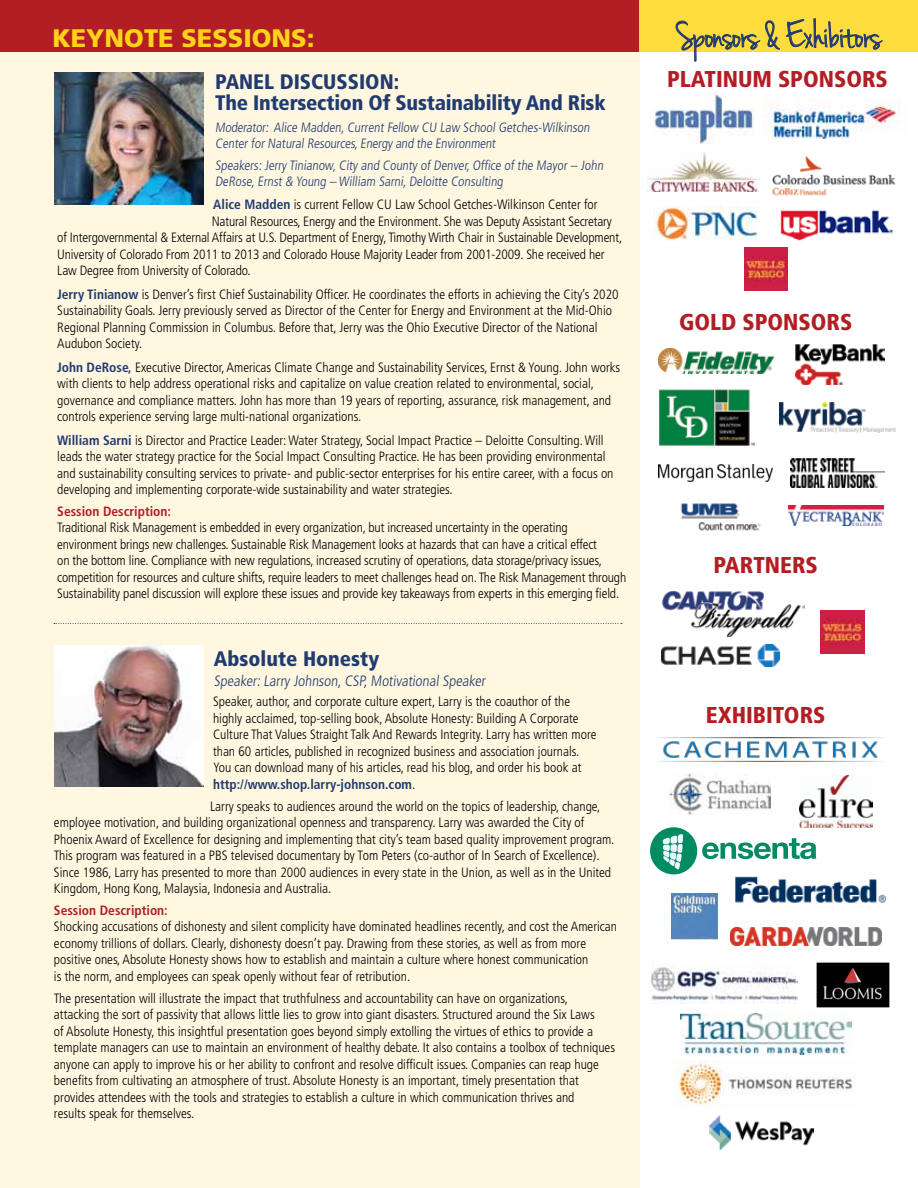
<style>
.page{position:relative;width:918px;height:1188px;background:#fff}
.page>*{position:absolute;margin:0;border:0;box-sizing:border-box;transform-origin:0 0}
.t1{font:39px "Jenna Sue";letter-spacing:-.01em;color:#213b70}
.t2{font:900 25.35px "Frutiger";color:#fed31a}
.t3{font:900 condensed 22.95px "Frutiger";color:#b31d24}
.t4{font:900 condensed 21px/21px "Frutiger";letter-spacing:-.01em;color:#213b70}
.t5{font:300 condensed 15px "Frutiger";color:#213b70}
.t6{font:300 condensed 13.5px/16.5px "Frutiger";color:#000}
.t7{font:300 condensed 13.5px/16.5px "Frutiger";color:#213b70}
.t8{font:700 condensed 13.5px "Frutiger";color:#b31d24}
.s1{font-weight:700;color:#213b70}
</style>
<div class="page">
<div style="left:0;top:0;width:640px;height:1188px;background:#fff7e0"></div>
<div style="left:0;top:0;width:640px;height:52px;background:#b31d24"></div>
<div style="left:640px;top:0;width:278px;height:52px;background:#ffdc3d"></div>
<svg style="left:676px;top:21px;width:104px;height:40px"></svg>
<svg style="left:786px;top:18px;width:97px;height:32px"></svg>
<img style="left:764px;top:98px;width:136px;height:41px">
<img style="left:648px;top:153px;width:111px;height:38px">
<img style="left:662px;top:645px;width:118px;height:22px">
<img style="left:800px;top:776px;width:72px;height:51px">
<img style="left:730px;top:927px;width:151px;height:19px">
<img style="left:671px;top:893px;width:47px;height:47px">
<img style="left:660px;top:389px;width:95px;height:57px">
<img style="left:795px;top:344px;width:90px;height:40px">
<img style="left:780px;top:402px;width:115px;height:31px">
<img style="left:650px;top:967px;width:148px;height:37px">
<img style="left:654px;top:206px;width:103px;height:35px">
<img style="left:680px;top:503px;width:81px;height:28px">
<img style="left:821px;top:610px;width:43px;height:44px">
<img style="left:772px;top:156px;width:124px;height:40px">
<img style="left:658px;top:348px;width:116px;height:26px">
<img style="left:710px;top:1115px;width:103px;height:34px">
<img style="left:789px;top:506px;width:95px;height:20px">
<img style="left:653px;top:93px;width:101px;height:51px">
<img style="left:669px;top:774px;width:101px;height:41px">
<img style="left:659px;top:465px;width:114px;height:17px">
<img style="left:662px;top:591px;width:143px;height:46px">
<img style="left:791px;top:459px;width:94px;height:28px">
<img style="left:54px;top:646px;width:149px;height:141px">
<img style="left:54px;top:73px;width:149px;height:131px">
<img style="left:657px;top:738px;width:226px;height:24px">
<div style="left:650px;top:827px;width:47px;height:47px;background:#008b62;border-radius:50%"></div>
<svg style="left:702px;top:838px;width:114px;height:21px"></svg>
<svg style="left:663px;top:834px;width:20px;height:36px"></svg>
<img style="left:680px;top:1013px;width:171px;height:42px">
<img style="left:770px;top:210px;width:123px;height:39px">
<img style="left:674px;top:1061px;width:180px;height:45px">
<img style="left:816px;top:963px;width:74px;height:44px">
<img style="left:735px;top:876px;width:151px;height:27px">
<svg style="left:54px;top:623px;width:568px;height:1px"></svg>
<img style="left:744px;top:248px;width:43px;height:43px">
<h2 class="t2" style="left:52px;top:23px;width:263px">KEYNOTE SESSIONS:</h2>
<h3 class="t4" style="left:215px;top:71px;width:392px">PANEL DISCUSSION:<br>The Intersection Of Sustainability And Risk</h3>
<p class="t7" style="left:215px;top:119px;width:378px">Moderator: Alice Madden, Current Fellow CU Law School Getches-Wilkinson<br>Center for Natural Resources,Energy and the Environment</p>
<p class="t7" style="left:215px;top:157px;width:392px">Speakers: Jerry Tinianow, City and County of Denver, Office of the Mayor – John<br>DeRose, Ernst &amp; Young – William Sarni, Deloitte Consulting</p>
<p class="t6" style="left:213px;top:197px;width:386px"><span class="s1">Alice Madden</span> is current Fellow CU Law School Getches-Wilkinson Center for</p>
<p class="t6" style="left:212px;top:213px;width:402px">Natural Resources, Energy and the Environment. She was Deputy Assistant Secretary</p>
<p class="t6" style="left:57px;top:230px;width:567px">of Intergovernmental &amp; External Affairs at U.S. Department of Energy, Timothy Wirth Chair in Sustainable Development,</p>
<p class="t6" style="left:57px;top:246px;width:549px">University of Colorado From 2011 to 2013 and Colorado House Majority Leader from 2001-2009. She received her</p>
<p class="t6" style="left:57px;top:263px;width:195px">Law Degree from University of Colorado.</p>
<p class="t6" style="left:57px;top:286px;width:563px"><span class="s1">Jerry Tinianow</span> is Denver’s first Chief Sustainability Officer. He coordinates the efforts in achieving the City’s 2020<br>Sustainability Goals. Jerry previously served as Director of the Center for Energy and Environment at the Mid-Ohio Regional Planning Commission in Columbus. Before that, Jerry was the Ohio Executive Director of the National Audubon Society.</p>
<p class="t6" style="left:57px;top:359px;width:565px"><span class="s1">John DeRose,</span> Executive Director, Americas Climate Change and Sustainability Services, Ernst &amp; Young. John works with clients to help address operational risks and capitalize on value creation related to environmental, social, governance and compliance matters. John has more than 19 years of reporting, assurance, risk management, and controls experience serving large multi-national organizations.</p>
<p class="t6" style="left:57px;top:432px;width:558px"><span class="s1">William Sarni</span> is Director and Practice Leader: Water Strategy, Social Impact Practice – Deloitte Consulting. Will leads the water strategy practice for the Social Impact Consulting Practice. He has been providing environmental and sustainability consulting services to private- and public-sector enterprises for his entire career, with a focus on developing and implementing corporate-wide sustainability and water strategies.</p>
<p class="t8" style="left:57px;top:503px;width:115px">Session Description:</p>
<p class="t6" style="left:57px;top:520px;width:571px">Traditional Risk Management is embedded in every organization, but increased uncertainty in the operating environment brings new challenges. Sustainable Risk Management looks at hazards that can have a critical effect<br>on the bottom line. Compliance with new regulations, increased scrutiny of operations, data storage/privacy issues, competition for resources and culture shifts, require leaders to meet challenges head on. The Risk Management through Sustainability panel discussion will explore these issues and provide key takeaways from experts in this emerging field.</p>
<h3 class="t4" style="left:214px;top:648px;width:167px">Absolute Honesty</h3>
<p class="t5" style="left:214px;top:673px;width:275px">Speaker: Larry Johnson, CSP, Motivational Speaker</p>
<p class="t6" style="left:213px;top:693px;width:385px">Speaker, author, and corporate culture expert, Larry is the coauthor of the highly acclaimed, top-selling book, Absolute Honesty: Building A Corporate Culture That Values Straight Talk And Rewards Integrity. Larry has written more than 60 articles, published in recognized business and association journals.<br>You can download many of his articles, read his blog, and order his book at <span class="s1">http://www.shop.larry-johnson.com</span>.</p>
<p class="t6" style="left:54px;top:798px;width:562px;text-indent:156px">Larry speaks to audiences around the world on the topics of leadership, change, employee motivation, and building organizational openness and transparency. Larry was awarded the City of Phoenix Award of Excellence for designing and implementing that city’s team based quality improvement program.<br>This program was featured in a PBS televised documentary by Tom Peters (co-author of In Search of Excellence).<br>Since 1986, Larry has presented to more than 2000 audiences in every state in the Union, as well as in the United Kingdom, Hong Kong, Malaysia, Indonesia and Australia.</p>
<p class="t8" style="left:54px;top:902px;width:115px">Session Description:</p>
<p class="t6" style="left:54px;top:919px;width:565px">Shocking accusations of dishonesty and silent complicity have dominated headlines recently, and cost the American economy trillions of dollars. Clearly, dishonesty doesn’t pay. Drawing from these stories, as well as from more positive ones, Absolute Honesty shows how to establish and maintain a culture where honest communication<br>is the norm, and employees can speak openly without fear of retribution.</p>
<p class="t6" style="left:54px;top:990px;width:563px">The presentation will illustrate the impact that truthfulness and accountability can have on organizations, attacking the sort of passivity that allows little lies to grow into giant disasters. Structured around the Six Laws<br>of Absolute Honesty, this insightful presentation goes beyond simply extolling the virtues of ethics to provide a template managers can use to maintain an environment of healthy debate. It also contains a toolbox of techniques anyone can apply to improve his or her ability to confront and resolve difficult issues. Companies can reap huge benefits from cultivating an atmosphere of trust. Absolute Honesty is an important, timely presentation that provides attendees with the tools and strategies to establish a culture in which communication thrives and<br>results speak for themselves.</p>
<h1 class="t1" style="left:676px;top:13px;width:206px">Sponsors &amp; Exhibitors</h1>
<h3 class="t3" style="left:667px;top:65px;width:222px">PLATINU M SPONSORS</h3>
<h3 class="t3" style="left:679px;top:308px;width:175px">GOLD SPONSORS</h3>
<h3 class="t3" style="left:713px;top:552px;width:106px">PARTNERS</h3>
<h3 class="t3" style="left:706px;top:701px;width:121px">EXHIBITORS</h3>
</div>
